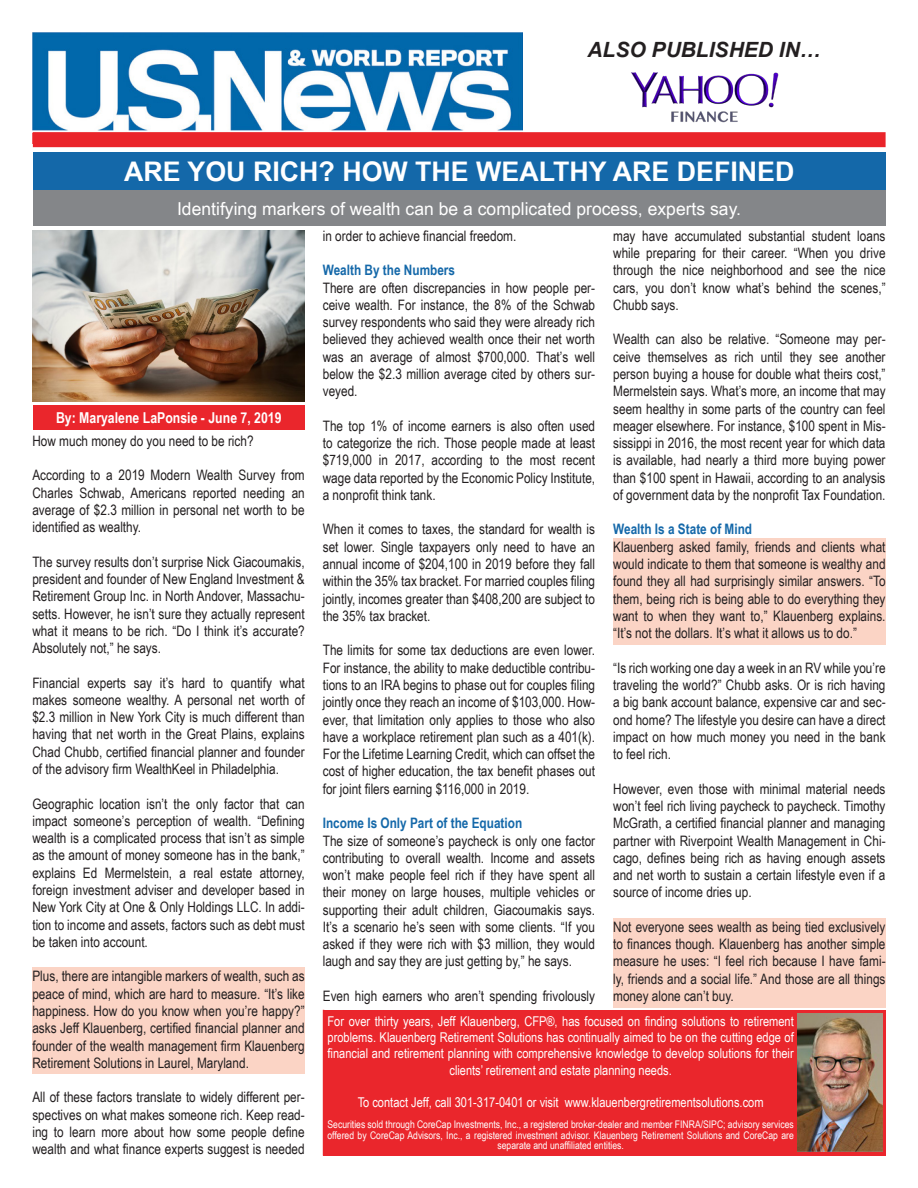
<style>
.page{position:relative;width:918px;height:1188px;background:#fff}
.page>*{position:absolute;margin:0;border:0;box-sizing:border-box;transform-origin:0 0}
.t1{font:700 27px "Arial Narrow";color:#fff;scale:1.21 1}
.t2{font:italic 700 21px "Arial";color:#231f20}
.t3{font:17.85px "Arial Narrow";color:#fff;scale:1.2 1}
.t4{font:700 15px "Arial Narrow";color:#fff}
.Highlighted_Text{font:14.4px/17.2px "Arial Narrow";color:#231f20;text-align:justify}
.t5{font:700 14.4px "Arial Narrow";color:#1468a9}
.t6{font:13.5px/16.2px "Arial Narrow";color:#fff;text-align:center}
.t7{font:10.5px/10.5px "Arial Narrow";color:#fff;text-align:center}
</style>
<div class="page">
<div style="left:32px;top:968px;width:273px;height:106px;background:#fbd4c5"></div>
<div style="left:613px;top:538px;width:273px;height:106px;background:#fbd4c5"></div>
<div style="left:613px;top:918px;width:273px;height:89px;background:#fbd4c5"></div>
<div style="left:323px;top:1010px;width:563px;height:146px;background:#ea262c"></div>
<img style="left:797px;top:1014px;width:85px;height:137px">
<div style="left:33px;top:405px;width:272px;height:25px;background:#ea262c"></div>
<img style="left:33px;top:230px;width:272px;height:171px">
<img style="left:33px;top:33px;width:489px;height:98px">
<img style="left:631px;top:72px;width:148px;height:51px">
<div style="left:33px;top:152px;width:853px;height:39px;background:#1468a9"></div>
<div style="left:33px;top:132px;width:853px;height:15px;background:#ea242a"></div>
<div style="left:33px;top:191px;width:853px;height:35px;background:#848689"></div>
<p class="t2" style="left:587px;top:35px;width:235px">ALSO PUBLISHED IN…</p>
<p class="t1" style="left:124px;top:151px;width:556px">ARE YOU RICH? HOW THE WEALTHY ARE DEFINED</p>
<p class="t3" style="left:177px;top:195px;width:471px">Identifying markers of wealth can be a complicated process, experts say.</p>
<p class="t4" style="left:56px;top:406px;width:227px">By: Maryalene LaPonsie - June 7, 2019</p>
<p class="Highlighted_Text" style="left:32px;top:431px;width:223px">How much money do you need to be rich?</p>
<p class="Highlighted_Text" style="left:32px;top:466px;width:274px">According to a 2019 Modern Wealth Survey from Charles Schwab, Americans reported needing an average of $2.3 million in personal net worth to be identified as wealthy.</p>
<p class="Highlighted_Text" style="left:32px;top:552px;width:274px">The survey results don’t surprise Nick Giacoumakis, president and founder of New England Investment &amp; Retirement Group Inc. in North Andover, Massachu&shy;setts. However, he isn’t sure they actually represent what it means to be rich. “Do I think it’s accurate?<br>Absolutely not,” he says.</p>
<p class="Highlighted_Text" style="left:32px;top:673px;width:274px">Financial experts say it’s hard to quantify what makes someone wealthy. A personal net worth of $2.3 million in New York City is much different than having that net worth in the Great Plains, explains Chad Chubb, certified financial planner and founder of the advisory firm WealthKeel in Philadelphia.</p>
<p class="Highlighted_Text" style="left:32px;top:794px;width:274px">Geographic location isn’t the only factor that can impact someone’s perception of wealth. “Defining wealth is a complicated process that isn’t as simple as the amount of money someone has in the bank,” explains Ed Mermelstein, a real estate attorney, foreign investment adviser and developer based in New York City at One &amp; Only Holdings LLC. In addi&shy;tion to income and assets, factors such as debt must be taken into account.</p>
<p class="Highlighted_Text" style="left:32px;top:967px;width:274px">Plus, there are intangible markers of wealth, such as peace of mind, which are hard to measure. “It’s like happiness. How do you know when you’re happy?” asks Jeff Klauenberg, certified financial planner and founder of the wealth management firm Klauenberg Retirement Solutions in Laurel, Maryland.</p>
<p class="Highlighted_Text" style="left:32px;top:1088px;width:274px">All of these factors translate to widely different per&shy;spectives on what makes someone rich. Keep read&shy;ing to learn more about how some people define wealth and what finance experts suggest is needed</p>
<p class="Highlighted_Text" style="left:323px;top:226px;width:195px">in order to achieve financial freedom.</p>
<p class="t5" style="left:323px;top:259px;width:134px">Wealth By the Numbers</p>
<p class="Highlighted_Text" style="left:323px;top:278px;width:274px">There are often discrepancies in how people per&shy;ceive wealth. For instance, the 8% of the Schwab survey respondents who said they were already rich believed they achieved wealth once their net worth was an average of almost $700,000. That’s well below the $2.3 million average cited by others sur&shy;veyed.</p>
<p class="Highlighted_Text" style="left:323px;top:417px;width:274px">The top 1% of income earners is also often used to categorize the rich. Those people made at least $719,000 in 2017, according to the most recent wage data reported by the Economic Policy Institute, a nonprofit think tank.</p>
<p class="Highlighted_Text" style="left:323px;top:520px;width:274px">When it comes to taxes, the standard for wealth is set lower. Single taxpayers only need to have an annual income of $204,100 in 2019 before they fall within the 35% tax bracket. For married couples filing jointly, incomes greater than $408,200 are subject to the 35% tax bracket.</p>
<p class="Highlighted_Text" style="left:323px;top:641px;width:274px">The limits for some tax deductions are even lower.<br>For instance, the ability to make deductible contribu&shy;tions to an IRA begins to phase out for couples filing jointly once they reach an income of $103,000. How&shy;ever, that limitation only applies to those who also have a workplace retirement plan such as a 401(k).<br>For the Lifetime Learning Credit, which can offset the cost of higher education, the tax benefit phases out for joint filers earning $116,000 in 2019.</p>
<p class="t5" style="left:323px;top:812px;width:201px">Income Is Only Part of the Equation</p>
<p class="Highlighted_Text" style="left:323px;top:831px;width:274px">The size of someone’s paycheck is only one factor contributing to overall wealth. Income and assets won’t make people feel rich if they have spent all their money on large houses, multiple vehicles or supporting their adult children, Giacoumakis says.<br>It’s a scenario he’s seen with some clients. “If you asked if they were rich with $3 million, they would laugh and say they are just getting by,” he says.</p>
<p class="Highlighted_Text" style="left:323px;top:987px;width:274px">Even high earners who aren’t spending frivolously</p>
<p class="Highlighted_Text" style="left:613px;top:226px;width:274px">may have accumulated substantial student loans while preparing for their career. “When you drive through the nice neighborhood and see the nice cars, you don’t know what’s behind the scenes,” Chubb says.</p>
<p class="Highlighted_Text" style="left:613px;top:330px;width:274px">Wealth can also be relative. “Someone may per&shy;ceive themselves as rich until they see another person buying a house for double what theirs cost,” Mermelstein says. What’s more, an income that may seem healthy in some parts of the country can feel meager elsewhere. For instance, $100 spent in Mis&shy;sissippi in 2016, the most recent year for which data is available, had nearly a third more buying power than $100 spent in Hawaii, according to an analysis of government data by the nonprofit Tax Foundation.</p>
<p class="t5" style="left:613px;top:519px;width:140px">Wealth Is a State of Mind</p>
<p class="Highlighted_Text" style="left:613px;top:538px;width:274px">Klauenberg asked family, friends and clients what would indicate to them that someone is wealthy and found they all had surprisingly similar answers. “To them, being rich is being able to do everything they want to when they want to,” Klauenberg explains. “It’s not the dollars. It’s what it allows us to do.”</p>
<p class="Highlighted_Text" style="left:613px;top:658px;width:274px">“Is rich working one day a week in an RV while you’re traveling the world?” Chubb asks. Or is rich having a big bank account balance, expensive car and sec&shy;ond home? The lifestyle you desire can have a direct impact on how much money you need in the bank to feel rich.</p>
<p class="Highlighted_Text" style="left:613px;top:779px;width:274px">However, even those with minimal material needs won’t feel rich living paycheck to paycheck. Timothy McGrath, a certified financial planner and managing partner with Riverpoint Wealth Management in Chi&shy;cago, defines being rich as having enough assets and net worth to sustain a certain lifestyle even if a source of income dries up.</p>
<p class="Highlighted_Text" style="left:613px;top:918px;width:274px">Not everyone sees wealth as being tied exclusively to finances though. Klauenberg has another simple measure he uses: “I feel rich because I have fami&shy;ly, friends and a social life.” And those are all things money alone can’t buy.</p>
<p class="t6" style="left:328px;top:1013px;width:468px">For over thirty years, Jeff Klauenberg, CFP®, has focused on finding solutions to retirement problems. Klauenberg Retirement Solutions has continually aimed to be on the cutting edge of financial and retirement planning with comprehensive knowledge to develop solutions for their clients’ retirement and estate planning needs.</p>
<p class="t6" style="left:358px;top:1094px;width:407px">To contact Jeff, call 301-317-0401 or visit www.klauenbergretirementsolutions.com</p>
<p class="t7" style="left:328px;top:1119px;width:468px">Securities sold through CoreCap Investments, Inc., a registered broker-dealer and member FINRA/SIPC; advisory services offered by CoreCap Advisors, Inc., a registered investment advisor. Klauenberg Retirement Solutions and CoreCap are separate and unaffiliated entities.</p>
</div>
